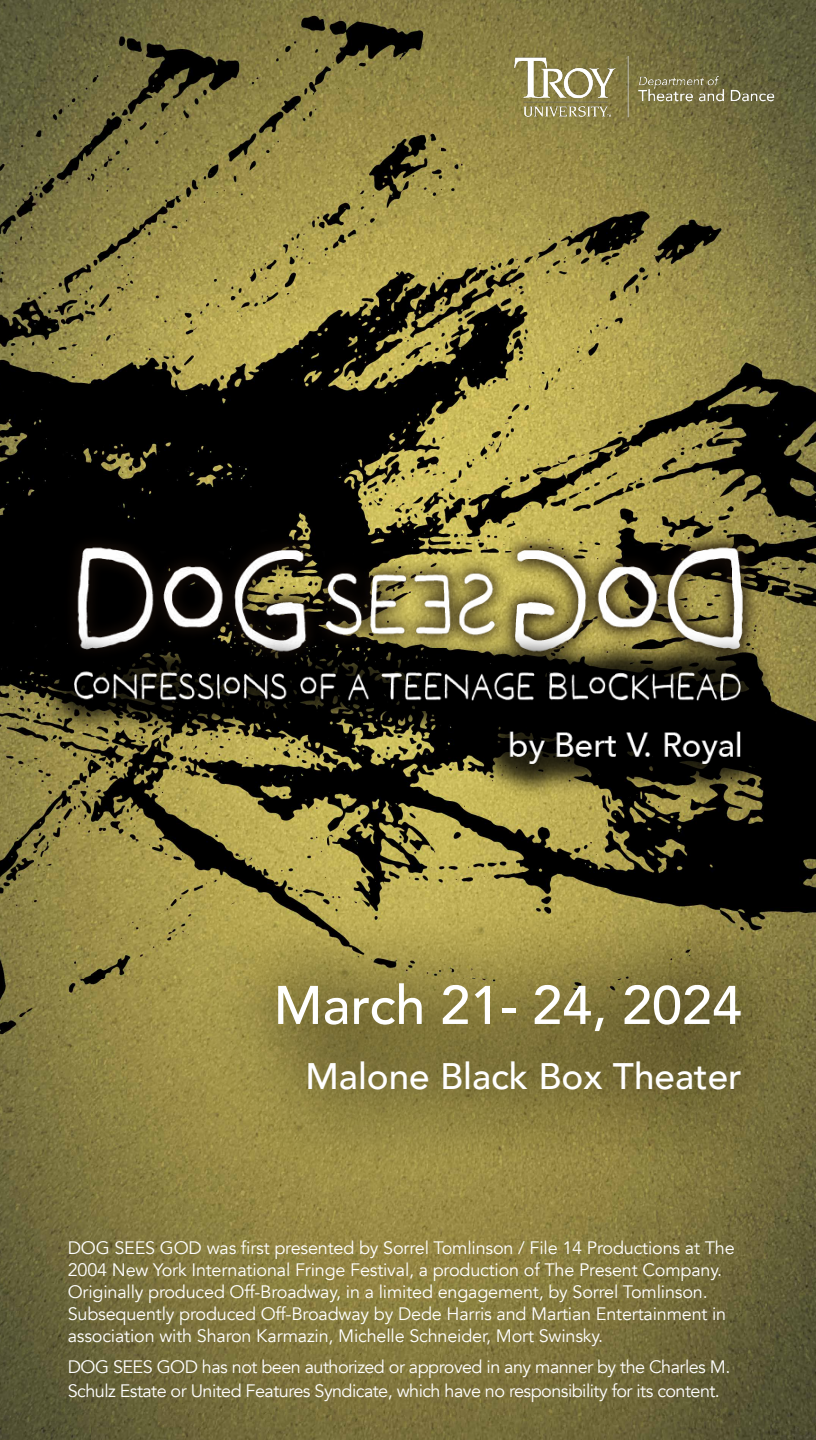
<style>
.page{position:relative;width:816px;height:1440px;background:#fff}
.page>*{position:absolute;margin:0;border:0;box-sizing:border-box;transform-origin:0 0}
.t1{font:500 53.8px "Avenir";color:#fff}
.t2{font:500 36.8px "Avenir";color:#fff}
.t3{font:18px/22px "Avenir";letter-spacing:-.01em;color:#fff}
.t4{font:18px/24px "Avenir";letter-spacing:-.03em;color:#fff}
</style>
<div class="page">
<img style="left:0;top:0;width:815px;height:1440px">
<img style="left:513px;top:55px;width:261px;height:67px">
<div style="left:200px;top:906px;width:615px;height:263px;background:#000;opacity:.85"></div>
<img style="left:31px;top:515px;width:753px;height:292px">
<h1 class="t1" style="left:273px;top:959px;width:469px">March 21- 24, 2024</h1>
<h2 class="t2" style="left:305px;top:1044px;width:437px">Malone Black Box Theater</h2>
<p class="t3" style="left:68px;top:1237px;width:668px">DOG SEES GOD was first presented by Sorrel Tomlinson / File 14 Productions at The 2004 New York International Fringe Festival, a production of The Present Company.<br>Originally produced Off-Broadway, in a limited engagement, by Sorrel Tomlinson.<br>Subsequently produced Off-Broadway by Dede Harris and Martian Entertainment in association with Sharon Karmazin, Michelle Schneider, Mort Swinsky.</p>
<p class="t4" style="left:68px;top:1355px;width:663px">DOG SEES GOD has not been authorized or approved in any manner by the Charles M.<br>Schulz Estate or United Features Syndicate, which have no responsibility for its content.</p>
</div>
